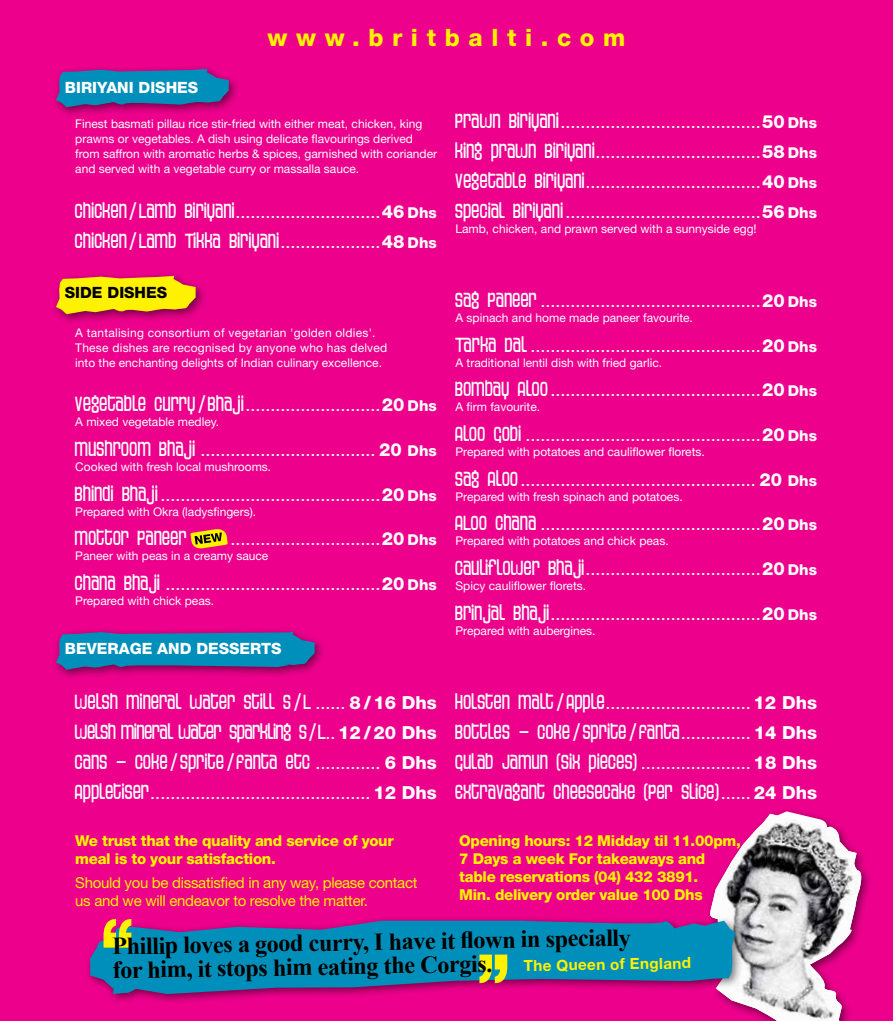
<style>
.page{position:relative;width:893px;height:1021px;background:#fff}
.page>*{position:absolute;margin:0;border:0;box-sizing:border-box;transform-origin:0 0}
.t1{font:700 24.3px/23.9px "Times New Roman";color:#000}
.t2{font:24px/29.7px "Thin";color:#fff;text-align:justify}
.t3{font:800 24px "Helvetica Neue";letter-spacing:.36em;color:#fff200}
.t4{font:18px/29.7px "Helvetica Neue";color:#fff;text-align:justify}
.t5{font:800 15.6px "Helvetica Neue";color:#fff}
.t6{font:800 15.6px "Helvetica Neue";color:#000}
.t7{font:700 15.3px "Helvetica Neue";color:#fff200}
.t8{font:800 15px/18px "Helvetica Neue";letter-spacing:-.02em;color:#fff200}
.t9{font:15px/18px "Helvetica Neue";letter-spacing:-.02em;color:#fff200}
.t10{font:12px/14.9px "Helvetica Neue";color:#fff}
.t11{font:12px/14.9px "Helvetica Neue";letter-spacing:.02em;color:#fff}
.s1{font-family:"Thin";font-size:24px}
.s2{font-weight:800}
.s3{font-weight:800;font-size:15px}
.s4{font-family:"Helvetica Neue";font-size:18px}
.s5{font-family:"Helvetica Neue";font-weight:800;font-size:18px}
.s6{font-family:"Helvetica Neue";font-weight:800;font-size:15px}
</style>
<div class="page">
<div style="left:0;top:0;width:893px;height:1020px;background:#ec008c"></div>
<div style="left:52px;top:64px;width:188px;height:54px;background:#000;opacity:.5"></div>
<svg style="left:56px;top:69px;width:173px;height:38px;background:#2274ac"></svg>
<svg style="left:190px;top:529px;width:38px;height:20px"></svg>
<div style="left:52px;top:271px;width:155px;height:54px;background:#000;opacity:.5"></div>
<svg style="left:56px;top:276px;width:140px;height:38px;background:#f2c315"></svg>
<div style="left:52px;top:627px;width:274px;height:53px;background:#000;opacity:.5"></div>
<svg style="left:56px;top:631px;width:259px;height:38px;background:#1f77ad"></svg>
<div style="left:705px;top:806px;width:167px;height:214px;background:#000;opacity:.5"></div>
<img style="left:709px;top:813px;width:153px;height:207px">
<div style="left:85px;top:915px;width:661px;height:89px;background:#000;opacity:.5"></div>
<svg style="left:90px;top:918px;width:645px;height:76px;background:#3070ac"></svg>
<svg style="left:479px;top:954px;width:28px;height:29px"></svg>
<svg style="left:104px;top:919px;width:27px;height:28px"></svg>
<h2 class="t3" style="left:268px;top:23px;width:359px">www.britbalti.com</h2>
<p class="t5" style="left:65px;top:78px;width:124px">BIRIYANI DISHES</p>
<p class="t10" style="left:75px;top:117px;width:363px">Finest basmati pillau rice stir-fried with either meat, chicken, king prawns or vegetables. A dish using delicate flavourings derived from saffron with aromatic herbs &amp; spices, garnished with coriander and served with a vegetable curry or massalla sauce.</p>
<p class="t4" style="left:75px;top:196px;width:363px"><span class="s1">CHICKEN / LAMB BIRIYANI</span>.............................<span class="s2">46</span> <span class="s3">Dhs</span></p>
<h2 class="t2" style="left:75px;top:225px;width:363px">CHICKEN / LAMB TIKKA BIRIYANI<span class="s4">....................</span><span class="s5">48</span> <span class="s6">Dhs</span></h2>
<p class="t6" style="left:65px;top:283px;width:93px">SIDE DISHES</p>
<p class="t11" style="left:75px;top:325px;width:314px">A tantalising consortium of vegetarian 'golden oldies'.<br>These dishes are recognised by anyone who has delved into the enchanting delights of Indian culinary excellence.</p>
<p class="t4" style="left:75px;top:390px;width:363px"><span class="s1">VEGETABLE CURRY / BHAJI</span>...........................<span class="s2">20</span> <span class="s3">Dhs</span></p>
<p class="t10" style="left:75px;top:414px;width:146px">A mixed vegetable medley.</p>
<p class="t4" style="left:75px;top:434px;width:363px"><span class="s1">MUSHROOM BHAJI</span> ................................... <span class="s2">20</span> <span class="s3">Dhs</span></p>
<p class="t10" style="left:75px;top:459px;width:198px">Cooked with fresh local mushrooms.</p>
<p class="t4" style="left:75px;top:479px;width:363px"><span class="s1">BHINDI BHAJI</span>............................................<span class="s2">20</span> <span class="s3">Dhs</span></p>
<p class="t10" style="left:75px;top:503px;width:182px">Prepared with Okra (ladysfingers).</p>
<h2 class="t2" style="left:75px;top:522px;width:113px">MOTTOR PANEER</h2>
<p class="t4" style="left:230px;top:524px;width:208px">..............................<span class="s2">20</span> <span class="s3">Dhs</span></p>
<p class="t10" style="left:75px;top:548px;width:195px">Paneer with peas in a creamy sauce</p>
<p class="t4" style="left:75px;top:568px;width:363px"><span class="s1">CHANA BHAJI</span> ...........................................<span class="s2">20</span> <span class="s3">Dhs</span></p>
<p class="t10" style="left:75px;top:593px;width:140px">Prepared with chick peas.</p>
<p class="t5" style="left:65px;top:639px;width:218px">beverag e and Desserts</p>
<h2 class="t2" style="left:75px;top:686px;width:363px">WELSH MINERAL WATER STILL S / L <span class="s4">......</span> <span class="s5">8 / 16 Dhs </span>WELSH MINERAL WATER SPARKLING S / L<span class="s4">..</span> <span class="s5">12 / 20 Dhs </span>CANS - COKE / SPRITE / FANTA ETC <span class="s4">.............</span> <span class="s5">6 Dhs</span></h2>
<p class="t4" style="left:75px;top:777px;width:363px"><span class="s1">APPLETISER</span>............................................ <span class="s2">12 Dhs</span></p>
<p class="t8" style="left:75px;top:832px;width:320px">We trust that the quality and service of your meal is to your satisfaction.</p>
<p class="t9" style="left:75px;top:873px;width:344px">Should you be dissatisfied in any way, please contact us and we will endeavor to resolve the matter.</p>
<p class="t4" style="left:455px;top:107px;width:363px"><span class="s1">PRAWN BIRIYANI</span>........................................<span class="s2">50</span> <span class="s3">Dhs </span><span class="s1">KING PRAWN BIRIYANI</span>.................................<span class="s2">58</span> <span class="s3">Dhs </span><span class="s1">VEGETABLE BIRIYANI</span>...................................<span class="s2">40</span> <span class="s3">Dhs </span><span class="s1">SPECIAL BIRIYANI</span>.......................................<span class="s2">56</span> <span class="s3">Dhs</span></p>
<p class="t10" style="left:455px;top:221px;width:303px">Lamb, chicken, and prawn served with a sunnyside egg!</p>
<p class="t4" style="left:455px;top:285px;width:363px"><span class="s1">SAG PANEER</span> ............................................<span class="s2">20</span> <span class="s3">Dhs</span></p>
<p class="t10" style="left:455px;top:310px;width:239px">A spinach and home made paneer favourite.</p>
<p class="t4" style="left:455px;top:330px;width:363px"><span class="s1">TARKA DAL</span> ..............................................<span class="s2">20</span> <span class="s3">Dhs</span></p>
<p class="t10" style="left:455px;top:355px;width:208px">A traditional lentil dish with fried garlic.</p>
<p class="t4" style="left:455px;top:375px;width:363px"><span class="s1">BOMBAY ALOO</span>..........................................<span class="s2">20</span> <span class="s3">Dhs</span></p>
<p class="t10" style="left:455px;top:399px;width:86px">A firm favourite.</p>
<p class="t4" style="left:455px;top:419px;width:363px"><span class="s1">ALOO GOBI</span> ...............................................<span class="s2">20</span> <span class="s3">Dhs</span></p>
<p class="t10" style="left:455px;top:444px;width:251px">Prepared with potatoes and cauliflower florets.</p>
<p class="t4" style="left:455px;top:464px;width:363px"><span class="s1">SAG ALOO</span>............................................... <span class="s2">20</span> <span class="s3">Dhs</span></p>
<p class="t10" style="left:455px;top:489px;width:229px">Prepared with fresh spinach and potatoes.</p>
<p class="t4" style="left:455px;top:509px;width:363px"><span class="s1">ALOO CHANA</span> ............................................<span class="s2">20</span> <span class="s3">Dhs</span></p>
<p class="t10" style="left:455px;top:533px;width:215px">Prepared with potatoes and chick peas.</p>
<p class="t4" style="left:455px;top:553px;width:363px"><span class="s1">CAULIFLOWER BHAJI</span>...................................<span class="s2">20</span> <span class="s3">Dhs</span></p>
<p class="t10" style="left:455px;top:578px;width:132px">Spicy cauliflower florets.</p>
<p class="t4" style="left:455px;top:598px;width:363px"><span class="s1">BRINJAL BHAJI</span>..........................................<span class="s2">20</span> <span class="s3">Dhs</span></p>
<p class="t10" style="left:455px;top:623px;width:142px">Prepared with aubergines.</p>
<p class="t4" style="left:455px;top:687px;width:363px"><span class="s1">HOLSTEN MALT / APPLE</span>............................. <span class="s2">12 Dhs</span></p>
<h2 class="t2" style="left:455px;top:716px;width:363px">BOTTLES - COKE / SPRITE / FANTA<span class="s4">..............</span> <span class="s5">14 Dhs</span></h2>
<p class="t4" style="left:455px;top:747px;width:363px"><span class="s1">GULAB JAMUN (SIX PIECES)</span> ...................... <span class="s2">18 Dhs</span></p>
<h2 class="t2" style="left:455px;top:775px;width:363px">EXTRAVAGANT CHEESECAKE (PER SLICE)<span class="s4">......</span> <span class="s5">24 Dhs</span></h2>
<p class="t8" style="left:459px;top:832px;width:283px">Opening hours: 12 Midday til 11.00pm, 7 Days a week For takeaways and table reservations (04) 432 3891.<br>Min. delivery order value 100 Dhs</p>
<h1 class="t1" style="left:112px;top:933px;width:520px;rotate:-1deg">Phillip loves a good curry, I have it fl own in specially for him, it stops him eating the Corgis.</h1>
<p class="t7" style="left:524px;top:956px;width:171px;rotate:-1deg">The Queen ofEngland</p>
</div>
